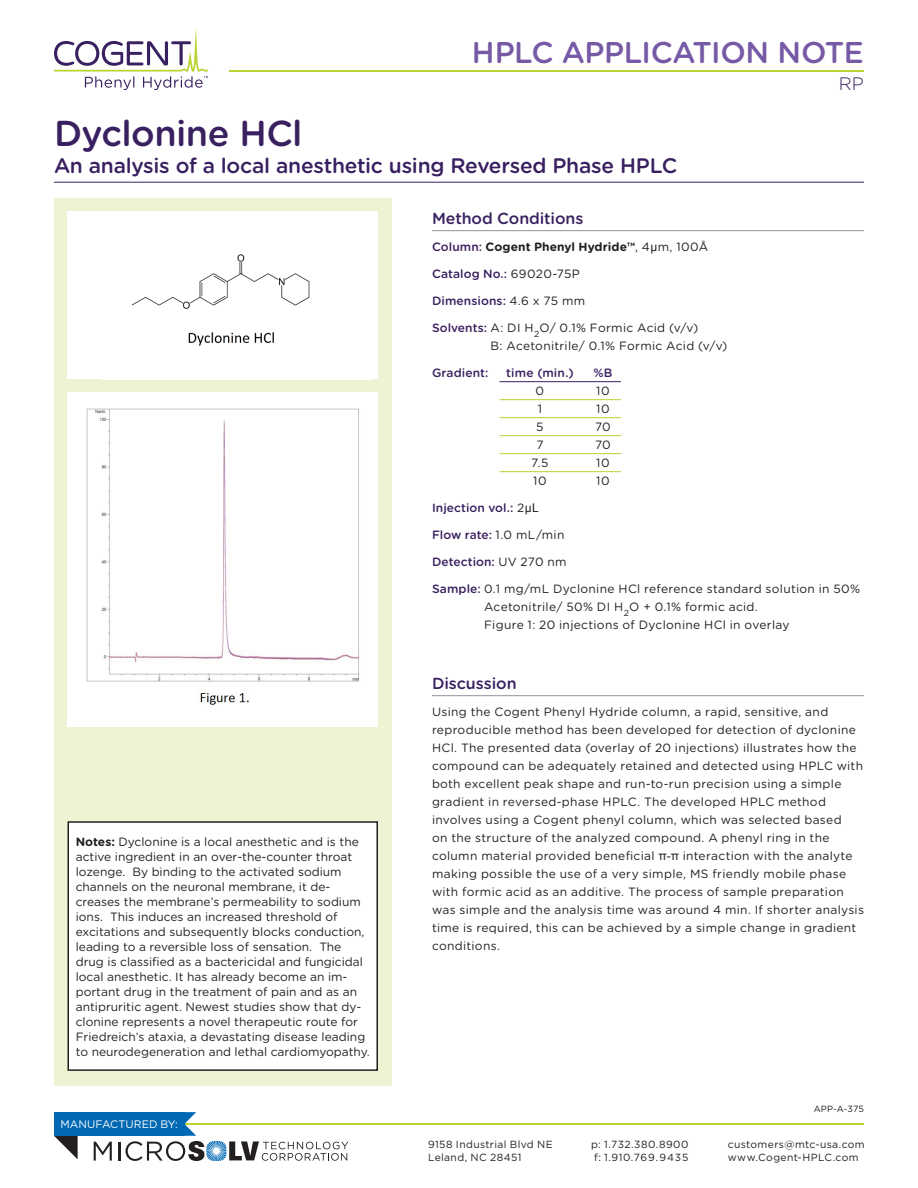
<style>
.page{position:relative;width:918px;height:1188px;background:#fff}
.page>*{position:absolute;margin:0;border:0;box-sizing:border-box;transform-origin:0 0}
.section_head{font:500 36px "Gotham Rounded";letter-spacing:-.015em;color:#392060}
.t1{font:500 30px "Gotham Rounded";letter-spacing:-.015em;color:#775aa6}
.section_subhead{font:500 21px "Gotham Rounded";letter-spacing:-.01em;color:#392060}
.t2{font:300 18px "Gotham Rounded";color:#392060}
.content_subhead-rule{font:500 16.05px "Gotham Rounded";letter-spacing:-.005em;color:#392060}
.content{font:12px/18px "Gotham Rounded";letter-spacing:.015em;color:#231f20}
.content-2{font:500 12px "Gotham Rounded";letter-spacing:.005em;color:#392060}
.content-3{font:700 12px "Gotham Rounded";letter-spacing:.005em;color:#231f20}
.gradient_table-heade{font:500 12px "Gotham Rounded";letter-spacing:.01em;color:#392060}
.gradient_table-rule{font:12px "Gotham Rounded";letter-spacing:.04em;color:#231f20}
.gradient_table-no_ru{font:12px "Gotham Rounded";color:#231f20}
.t3{font:10.8px "Gotham";color:#fff}
.t4{font:10.35px/12.5px "Gotham";letter-spacing:.035em;color:#231f20}
.t5{font:9px "Gotham Rounded";letter-spacing:.015em;color:#231f20}
.s1{font-weight:500;color:#392060}
.s2{font-weight:400}
.s3{font-family:"Arial";font-weight:400}
.s4{font-weight:400;color:#231f20}
.s5{font-family:"Arial";font-weight:400;color:#231f20}
.s6{font-weight:700}
.s7{font-family:"Arial"}
</style>
<div class="page">
<hr style="left:159px;top:1123px;width:705px;height:2px;background:#b8d432">
<hr style="left:229px;top:70px;width:635px;height:2px;background:#b8d432">
<svg style="left:54px;top:1136px;width:24px;height:23px"></svg>
<div style="left:54px;top:1112px;width:130px;height:24px;background:#0168b3"></div>
<svg style="left:94px;top:1142px;width:18px;height:19px"></svg>
<svg style="left:118px;top:1112px;width:230px;height:49px"></svg>
<div style="left:54px;top:198px;width:338px;height:887px;background:#edf4d4"></div>
<div style="left:67px;top:393px;width:311px;height:334px;background:#fff"></div>
<img style="left:86px;top:408px;width:274px;height:297px">
<svg style="left:54px;top:28px;width:154px;height:62px"></svg>
<hr style="left:54px;top:182px;width:810px;height:1px;background:#392060">
<hr style="left:432px;top:230px;width:432px;height:1px;background:#939598">
<hr style="left:500px;top:381px;width:121px;height:1px;background:#392060">
<hr style="left:500px;top:399px;width:121px;height:1px;background:#b8d432">
<hr style="left:500px;top:417px;width:121px;height:1px;background:#b8d432">
<hr style="left:500px;top:435px;width:121px;height:1px;background:#b8d432">
<hr style="left:500px;top:453px;width:121px;height:1px;background:#b8d432">
<hr style="left:500px;top:471px;width:121px;height:1px;background:#b8d432">
<hr style="left:432px;top:695px;width:432px;height:1px;background:#939598">
<div style="left:67px;top:212px;width:311px;height:167px;background:#fff"></div>
<img style="left:131px;top:254px;width:179px;height:92px">
<div style="left:68px;top:822px;width:309px;height:248px;background:#fff"></div>
<div style="left:68px;top:821px;width:310px;height:250px;border:2px solid #231f20"></div>
<h2 class="t1" style="left:472px;top:31px;width:394px">HPLC APPLICATION NOTE</h2>
<p class="t2" style="left:839px;top:72px;width:27px">RP</p>
<p class="section_head" style="left:54px;top:107px;width:250px">Dyclonine HCl</p>
<p class="section_subhead" style="left:54px;top:150px;width:625px">An analysis of a local anesthetic using Reversed Phase HPLC</p>
<p class="content_subhead-rule" style="left:432px;top:207px;width:153px">Method Conditions</p>
<p class="content-3" style="left:432px;top:238px;width:278px"><span class="s1">Column:</span> Cogent Phenyl Hydride™<span class="s2">, 4</span><span class="s3">µ</span><span class="s2">m, 100Å</span></p>
<p class="content-2" style="left:432px;top:265px;width:149px">Catalog No.: <span class="s4">69020-75P</span></p>
<p class="content-2" style="left:432px;top:292px;width:155px">Dimensions: <span class="s4">4.6 x 75 mm</span></p>
<p class="content" style="left:491px;top:319px;width:238px;text-indent:-59px"><span class="s1">Solvents:</span> A: DI H<sub>2</sub>O/ 0.1% Formic Acid (v/v)<br>B: Acetonitrile/ 0.1% Formic Acid (v/v)</p>
<p class="gradient_table-heade" style="left:432px;top:364px;width:58px">Gradient:</p>
<p class="gradient_table-heade" style="left:506px;top:364px;width:69px">time (min.)</p>
<p class="gradient_table-heade" style="left:593px;top:364px;width:21px">%B</p>
<p class="gradient_table-rule" style="left:536px;top:383px;width:10px">0</p>
<p class="gradient_table-rule" style="left:596px;top:383px;width:15px">10</p>
<p class="gradient_table-rule" style="left:538px;top:401px;width:6px">1</p>
<p class="gradient_table-rule" style="left:596px;top:401px;width:15px">10</p>
<p class="gradient_table-rule" style="left:536px;top:419px;width:9px">5</p>
<p class="gradient_table-rule" style="left:595px;top:419px;width:17px">70</p>
<p class="gradient_table-rule" style="left:536px;top:437px;width:9px">7</p>
<p class="gradient_table-rule" style="left:595px;top:437px;width:17px">70</p>
<p class="gradient_table-rule" style="left:531px;top:455px;width:19px">7.5</p>
<p class="gradient_table-rule" style="left:596px;top:455px;width:15px">10</p>
<p class="gradient_table-no_ru" style="left:533px;top:473px;width:15px">10</p>
<p class="gradient_table-no_ru" style="left:596px;top:473px;width:15px">10</p>
<p class="content-2" style="left:432px;top:499px;width:108px">Injection vol.: <span class="s4">2</span><span class="s5">µL</span></p>
<p class="content-2" style="left:432px;top:526px;width:134px">Flow rate: <span class="s4">1.0 mL/min</span></p>
<p class="content-2" style="left:432px;top:553px;width:136px">Detection: <span class="s4">UV 270 nm</span></p>
<p class="content" style="left:484px;top:580px;width:378px;text-indent:-52px"><span class="s1">Sample:</span> 0.1 mg/mL Dyclonine HCl reference standard solution in 50%<br>Acetonitrile/ 50% DI H<sub>2</sub>O + 0.1% formic acid.<br>Figure 1: 20 injections of Dyclonine HCl in overlay</p>
<p class="content" style="left:76px;top:834px;width:295px;line-height:15px"><span class="s6">Notes:</span> Dyclonine is a local anesthetic and is the active ingredient in an over-the-counter throat lozenge. By binding to the activated sodium channels on the neuronal membrane, it de&shy;creases the membrane’s permeability to sodium ions. This induces an increased threshold of excitations and subsequently blocks conduction, leading to a reversible loss of sensation. The drug is classified as a bactericidal and fungicidal local anesthetic. It has already become an im&shy;portant drug in the treatment of pain and as an antipruritic agent. Newest studies show that dy&shy;clonine represents a novel therapeutic route for Friedreich’s ataxia, a devastating disease leading to neurodegeneration and lethal cardiomyopathy.</p>
<p class="t3" style="left:60px;top:1118px;width:119px">MANUFACTURED BY:</p>
<p class="content_subhead-rule" style="left:432px;top:672px;width:86px">Discussion</p>
<p class="content" style="left:432px;top:703px;width:433px">Using the Cogent Phenyl Hydride column, a rapid, sensitive, and reproducible method has been developed for detection of dyclonine HCl. The presented data (overlay of 20 injections) illustrates how the compound can be adequately retained and detected using HPLC with both excellent peak shape and run-to-run precision using a simple gradient in reversed-phase HPLC. The developed HPLC method involves using a Cogent phenyl column, which was selected based<br>on the structure of the analyzed compound. A phenyl ring in the column material provided beneficial <span class="s7">π-π</span> interaction with the analyte making possible the use of a very simple, MS friendly mobile phase with formic acid as an additive. The process of sample preparation was simple and the analysis time was around 4 min. If shorter analysis time is required, this can be achieved by a simple change in gradient conditions.</p>
<p class="t5" style="left:814px;top:1102px;width:52px">APP-A-375</p>
<p class="t4" style="left:428px;top:1138px;width:126px">9158 Industrial Blvd NE<br>Leland, NC 28451</p>
<p class="t4" style="left:591px;top:1138px;width:99px">p: 1.732.380.8900 f: 1.910.769.9435</p>
<p class="t4" style="left:728px;top:1138px;width:138px">customers@mtc-usa.com www.Cogent-HPLC.com</p>
</div>
